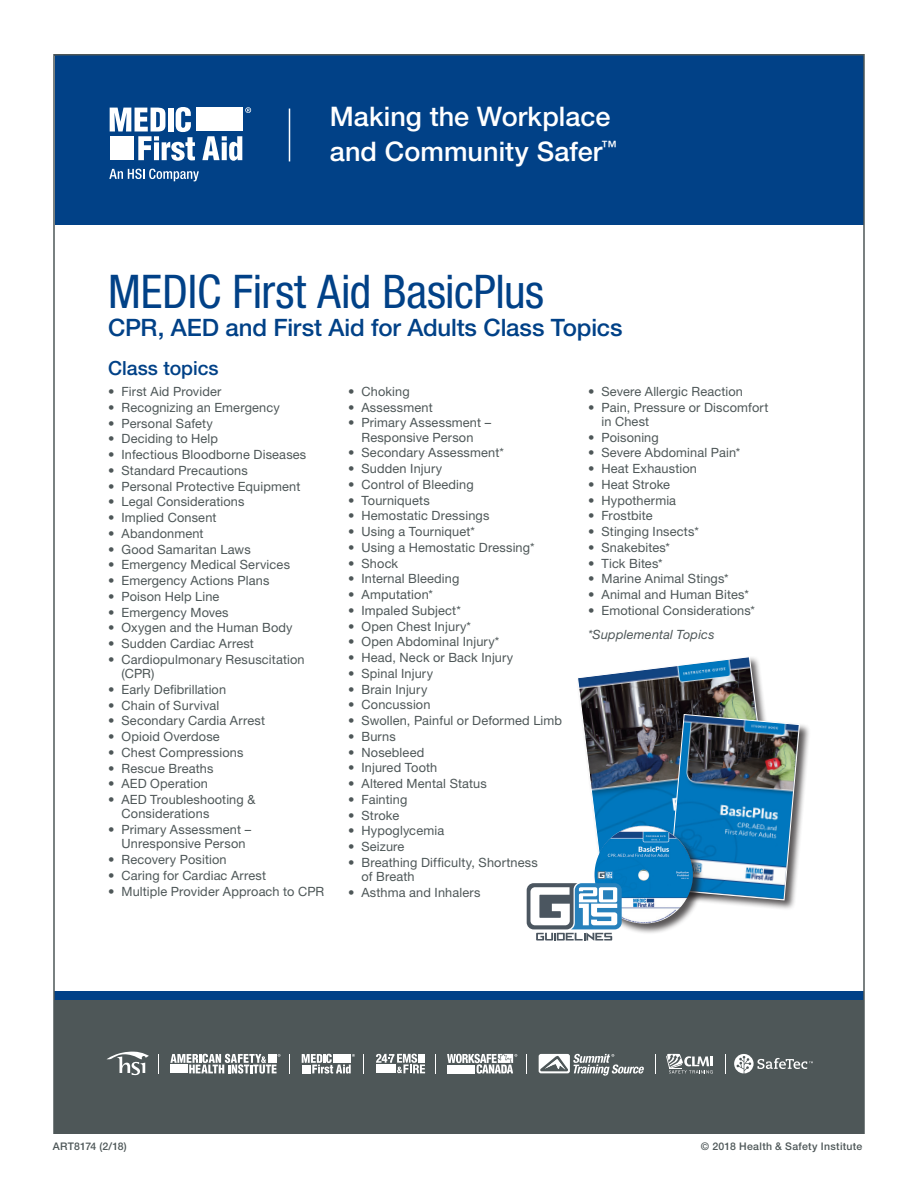
<style>
.page{position:relative;width:918px;height:1188px;background:#fff}
.page>*{position:absolute;margin:0;border:0;box-sizing:border-box;transform-origin:0 0}
.ASHIHeadline{font:condensed 46.5px "Helvetica Neue LT Std";letter-spacing:-.005em;color:#014187}
.SafeTecBodyCopy{font:500 27px "Helvetica Neue LT Std";letter-spacing:.005em;color:#fff}
.ASHI_Subhead{font:500 24px "Helvetica Neue LT Std";letter-spacing:-.005em;color:#014187}
.Subhead{font:500 19.5px "Helvetica Neue LT Std";color:#014187}
._3Columns{font:12.75px/14.2px "Helvetica Neue LT Std";letter-spacing:.01em;color:#4e5758}
._3Columns-2{font:italic 12.75px "Helvetica Neue LT Std";letter-spacing:.015em;color:#4e5758}
.SafeTecBodyCopy-2{font:500 10.5px "Helvetica Neue LT Std";letter-spacing:.03em;color:#4e5758}
.SafeTecBodyCopy-3{font:500 10.5px "Helvetica Neue LT Std";letter-spacing:.005em;color:#4e5758}
</style>
<div class="page">
<div style="left:55px;top:54px;width:809px;height:171px;background:#014187"></div>
<div style="left:54px;top:999px;width:810px;height:135px;background:#4e5758"></div>
<div style="left:54px;top:991px;width:810px;height:9px;background:#014187"></div>
<svg style="left:289px;top:1054px;width:1px;height:19px"></svg>
<svg style="left:363px;top:1054px;width:1px;height:19px"></svg>
<svg style="left:435px;top:1054px;width:1px;height:19px"></svg>
<svg style="left:725px;top:1054px;width:1px;height:19px"></svg>
<svg style="left:655px;top:1054px;width:1px;height:19px"></svg>
<svg style="left:170px;top:1054px;width:111px;height:20px"></svg>
<svg style="left:302px;top:1054px;width:53px;height:20px"></svg>
<svg style="left:447px;top:1054px;width:70px;height:20px"></svg>
<svg style="left:539px;top:1054px;width:105px;height:22px"></svg>
<svg style="left:734px;top:1054px;width:79px;height:19px"></svg>
<svg style="left:107px;top:1051px;width:42px;height:24px"></svg>
<svg style="left:666px;top:1054px;width:47px;height:20px"></svg>
<svg style="left:376px;top:1054px;width:49px;height:19px"></svg>
<hr style="left:289px;top:109px;width:1px;height:52px;background:#fff">
<img style="left:577px;top:657px;width:188px;height:168px">
<div style="left:668px;top:714px;width:142px;height:197px;background:#231f20;opacity:.75"></div>
<img style="left:669px;top:714px;width:131px;height:186px">
<div style="left:594px;top:825px;width:110px;height:110px;background:#231f20;opacity:.75"></div>
<img style="left:595px;top:826px;width:98px;height:98px;border-radius:49px">
<svg style="left:527px;top:883px;width:95px;height:58px"></svg>
<div style="left:196px;top:108px;width:46px;height:23px;background:#fff"></div>
<svg style="left:110px;top:107px;width:85px;height:54px"></svg>
<svg style="left:202px;top:136px;width:40px;height:25px"></svg>
<svg style="left:109px;top:169px;width:90px;height:12px"></svg>
<svg style="left:245px;top:107px;width:6px;height:6px"></svg>
<p class="SafeTecBodyCopy" style="left:330px;top:101px;width:282px">Making the Workplace</p>
<p class="SafeTecBodyCopy" style="left:330px;top:135px;width:288px">and Community Safer<sup>™</sup></p>
<p class="ASHIHeadline" style="left:108px;top:265px;width:437px">MEDIC First Aid BasicPlus</p>
<p class="ASHI_Subhead" style="left:108px;top:313px;width:516px">CPR, AED and First Aid for Adults Class Topics</p>
<p class="Subhead" style="left:108px;top:357px;width:112px">Class topics</p>
<p class="_3Columns" style="left:108px;top:384px;width:115px">• First Aid Provider</p>
<p class="_3Columns" style="left:108px;top:400px;width:173px">• Recognizing an Emergency</p>
<p class="_3Columns" style="left:108px;top:416px;width:106px">• Personal Safety</p>
<p class="_3Columns" style="left:108px;top:432px;width:112px">• Deciding to Help</p>
<p class="_3Columns" style="left:108px;top:447px;width:200px">• Infectious Bloodborne Diseases</p>
<p class="_3Columns" style="left:108px;top:463px;width:141px">• Standard Precautions</p>
<p class="_3Columns" style="left:108px;top:479px;width:194px">• Personal Protective Equipment</p>
<p class="_3Columns" style="left:108px;top:495px;width:138px">• Legal Considerations</p>
<p class="_3Columns" style="left:108px;top:510px;width:110px">• Implied Consent</p>
<p class="_3Columns" style="left:108px;top:526px;width:97px">• Abandonment</p>
<p class="_3Columns" style="left:108px;top:542px;width:144px">• Good Samaritan Laws</p>
<p class="_3Columns" style="left:108px;top:558px;width:184px">• Emergency Medical Services</p>
<p class="_3Columns" style="left:108px;top:573px;width:163px">• Emergency Actions Plans</p>
<p class="_3Columns" style="left:108px;top:589px;width:113px">• Poison Help Line</p>
<p class="_3Columns" style="left:108px;top:605px;width:122px">• Emergency Moves</p>
<p class="_3Columns" style="left:108px;top:621px;width:186px">• Oxygen and the Human Body</p>
<p class="_3Columns" style="left:108px;top:636px;width:148px">• Sudden Cardiac Arrest</p>
<p class="_3Columns" style="left:122px;top:652px;width:185px;text-indent:-14px">• Cardiopulmonary Resuscitation (CPR)</p>
<p class="_3Columns" style="left:108px;top:682px;width:120px">• Early Defibrillation</p>
<p class="_3Columns" style="left:108px;top:698px;width:113px">• Chain of Survival</p>
<p class="_3Columns" style="left:108px;top:714px;width:159px">• Secondary Cardia Arrest</p>
<p class="_3Columns" style="left:108px;top:729px;width:113px">• Opioid Overdose</p>
<p class="_3Columns" style="left:108px;top:745px;width:137px">• Chest Compressions</p>
<p class="_3Columns" style="left:108px;top:761px;width:107px">• Rescue Breaths</p>
<p class="_3Columns" style="left:108px;top:777px;width:102px">• AED Operation</p>
<p class="_3Columns" style="left:122px;top:792px;width:135px;text-indent:-14px">• AED Troubleshooting &amp;<br>Considerations</p>
<p class="_3Columns" style="left:122px;top:822px;width:131px;text-indent:-14px">• Primary Assessment –<br>Unresponsive Person</p>
<p class="_3Columns" style="left:108px;top:852px;width:120px">• Recovery Position</p>
<p class="_3Columns" style="left:108px;top:868px;width:160px">• Caring for Cardiac Arrest</p>
<p class="_3Columns" style="left:108px;top:884px;width:218px">• Multiple Provider Approach to CPR</p>
<p class="_3Columns" style="left:348px;top:384px;width:63px">• Choking</p>
<p class="_3Columns" style="left:348px;top:400px;width:86px">• Assessment</p>
<p class="_3Columns" style="left:348px;top:416px;width:145px;text-align:center">• Primary Assessment –<br>Responsive Person</p>
<p class="_3Columns" style="left:348px;top:446px;width:158px">• Secondary Assessment*</p>
<p class="_3Columns" style="left:348px;top:461px;width:96px">• Sudden Injury</p>
<p class="_3Columns" style="left:348px;top:477px;width:127px">• Control of Bleeding</p>
<p class="_3Columns" style="left:348px;top:493px;width:83px">• Tourniquets</p>
<p class="_3Columns" style="left:348px;top:509px;width:143px">• Hemostatic Dressings</p>
<p class="_3Columns" style="left:348px;top:524px;width:129px">• Using a Tourniquet*</p>
<p class="_3Columns" style="left:348px;top:540px;width:188px">• Using a Hemostatic Dressing*</p>
<p class="_3Columns" style="left:348px;top:556px;width:52px">• Shock</p>
<p class="_3Columns" style="left:348px;top:572px;width:113px">• Internal Bleeding</p>
<p class="_3Columns" style="left:348px;top:587px;width:87px">• Amputation*</p>
<p class="_3Columns" style="left:348px;top:603px;width:114px">• Impaled Subject*</p>
<p class="_3Columns" style="left:348px;top:619px;width:125px">• Open Chest Injury*</p>
<p class="_3Columns" style="left:348px;top:635px;width:153px">• Open Abdominal Injury*</p>
<p class="_3Columns" style="left:348px;top:650px;width:167px">• Head, Neck or Back Injury</p>
<p class="_3Columns" style="left:348px;top:666px;width:87px">• Spinal Injury</p>
<p class="_3Columns" style="left:348px;top:682px;width:81px">• Brain Injury</p>
<p class="_3Columns" style="left:348px;top:698px;width:84px">• Concussion</p>
<p class="_3Columns" style="left:348px;top:713px;width:216px">• Swollen, Painful or Deformed Limb</p>
<p class="_3Columns" style="left:348px;top:729px;width:49px">• Burns</p>
<p class="_3Columns" style="left:348px;top:745px;width:78px">• Nosebleed</p>
<p class="_3Columns" style="left:348px;top:761px;width:91px">• Injured Tooth</p>
<p class="_3Columns" style="left:348px;top:776px;width:140px">• Altered Mental Status</p>
<p class="_3Columns" style="left:348px;top:792px;width:61px">• Fainting</p>
<p class="_3Columns" style="left:348px;top:808px;width:53px">• Stroke</p>
<p class="_3Columns" style="left:348px;top:824px;width:98px">• Hypoglycemia</p>
<p class="_3Columns" style="left:348px;top:839px;width:58px">• Seizure</p>
<p class="_3Columns" style="left:362px;top:855px;width:178px;text-indent:-14px">• Breathing Difficulty, Shortness of Breath</p>
<p class="_3Columns" style="left:348px;top:885px;width:134px">• Asthma and Inhalers</p>
<p class="_3Columns" style="left:588px;top:384px;width:157px">• Severe Allergic Reaction</p>
<p class="_3Columns" style="left:602px;top:400px;width:168px;text-indent:-14px">• Pain, Pressure or Discomfort in Chest</p>
<p class="_3Columns" style="left:588px;top:430px;width:72px">• Poisoning</p>
<p class="_3Columns" style="left:588px;top:446px;width:154px">• Severe Abdominal Pain*</p>
<p class="_3Columns" style="left:588px;top:461px;width:110px">• Heat Exhaustion</p>
<p class="_3Columns" style="left:588px;top:477px;width:84px">• Heat Stroke</p>
<p class="_3Columns" style="left:588px;top:493px;width:90px">• Hypothermia</p>
<p class="_3Columns" style="left:588px;top:509px;width:66px">• Frostbite</p>
<p class="_3Columns" style="left:588px;top:524px;width:112px">• Stinging Insects*</p>
<p class="_3Columns" style="left:588px;top:540px;width:84px">• Snakebites*</p>
<p class="_3Columns" style="left:588px;top:556px;width:76px">• Tick Bites*</p>
<p class="_3Columns" style="left:588px;top:572px;width:142px">• Marine Animal Stings*</p>
<p class="_3Columns" style="left:588px;top:587px;width:162px">• Animal and Human Bites*</p>
<p class="_3Columns" style="left:588px;top:603px;width:169px">• Emotional Considerations*</p>
<p class="_3Columns-2" style="left:588px;top:627px;width:128px">*Supplemental Topics</p>
<p class="SafeTecBodyCopy-3" style="left:53px;top:1140px;width:75px">ART8174 (2/18)</p>
<p class="SafeTecBodyCopy-2" style="left:701px;top:1140px;width:163px">© 2018 Health &amp; Safety Institute</p>
</div>
